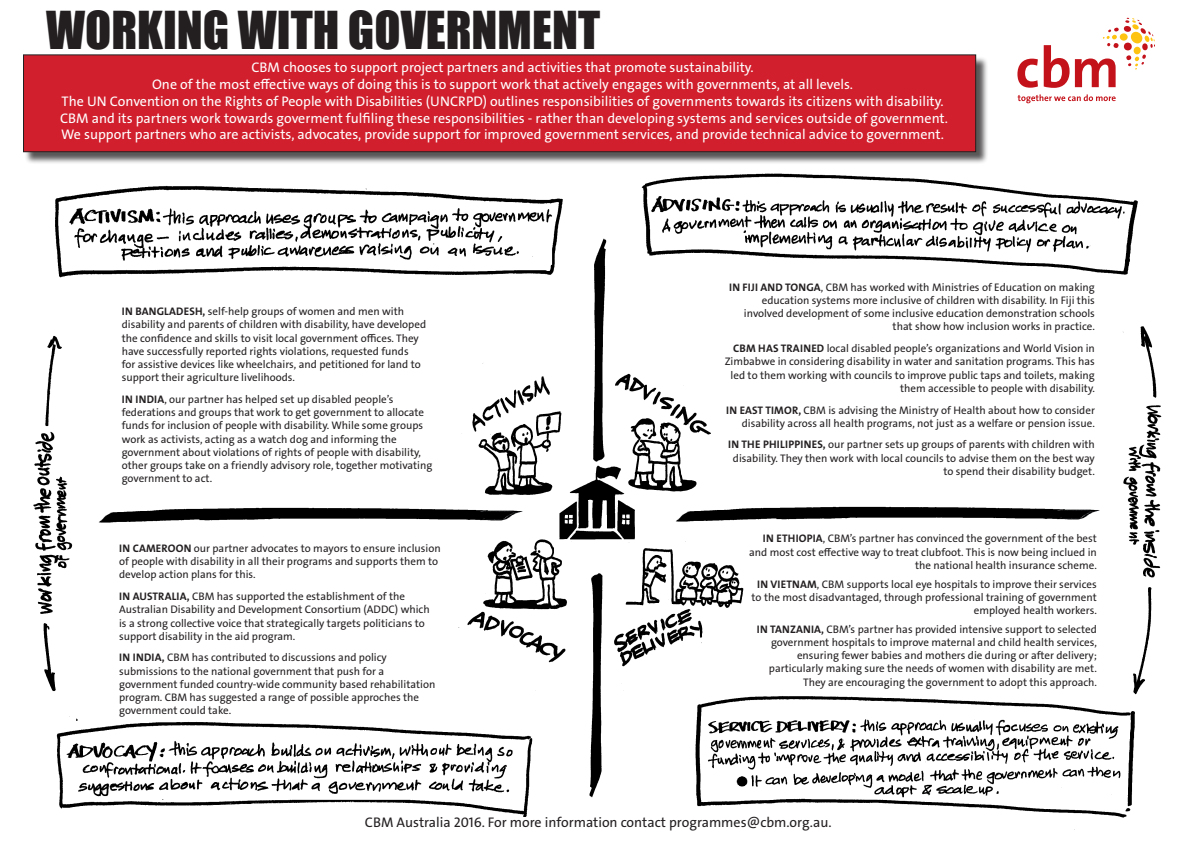
<style>
.page{position:relative;width:1191px;height:842px;background:#fff}
.page>*{position:absolute;margin:0;border:0;box-sizing:border-box;transform-origin:0 0}
.t1{font:48px "Impact";color:#231f20}
.t2{font:14px/16.8px "The Sans Os F";color:#fff;text-align:center}
.t3{font:14px "The Sans Os F";color:#231f20}
.t4{font:11px/13.2px "The Sans Os F";color:#231f20;text-align:right}
.s1{font-weight:700}
</style>
<div class="page">
<img style="left:458px;top:363px;width:286px;height:328px">
<img style="left:649px;top:500px;width:451px;height:33px">
<img style="left:574px;top:569px;width:36px;height:229px">
<img style="left:98px;top:501px;width:434px;height:33px">
<img style="left:695px;top:696px;width:440px;height:122px">
<img style="left:581px;top:238px;width:29px;height:224px">
<img style="left:1123px;top:326px;width:39px;height:369px">
<div style="left:24px;top:56px;width:964px;height:109px;background:#231f20;opacity:.75"></div>
<div style="left:24px;top:55px;width:951px;height:97px;background:#d11f2d"></div>
<div style="left:23px;top:54px;width:953px;height:98px;border:1px solid #231f20"></div>
<img style="left:641px;top:173px;width:497px;height:102px">
<img style="left:55px;top:185px;width:508px;height:93px">
<img style="left:56px;top:720px;width:477px;height:97px">
<img style="left:33px;top:335px;width:45px;height:385px">
<svg style="left:1017px;top:45px;width:52px;height:43px"></svg>
<svg style="left:1017px;top:94px;width:98px;height:9px"></svg>
<svg style="left:1075px;top:18px;width:80px;height:69px"></svg>
<h1 class="t1" style="left:46px;top:-7px;width:555px">WORKING WITH GOVERNMENT</h1>
<p class="t2" style="left:60px;top:59px;width:889px">CBM chooses to support project partners and activities that promote sustainability.<br>One of the most effective ways of doing this is to support work that actively engages with governments, at all levels.<br>The UN Convention on the Rights of People with Disabilities (UNCRPD) outlines responsibilities of governments towards its citizens with disability.<br>CBM and its partners work towards goverment fulfiling these responsibilities - rather than developing systems and services outside of government.<br>We support partners who are activists, advocates, provide support for improved government services, and provide technical advice to government.</p>
<p class="t4" style="left:122px;top:305px;width:306px;text-align:left"><span class="s1">IN BANGLADESH,</span> self-help groups of women and men with disability and parents of children with disability, have developed the confidence and skills to visit local government offices. They have successfully reported rights violations, requested funds<br>for assistive devices like wheelchairs, and petitioned for land to support their agriculture livelihoods.</p>
<p class="t4" style="left:122px;top:393px;width:312px;text-align:left"><span class="s1">IN INDIA</span>, our partner has helped set up disabled people’s federations and groups that work to get government to allocate funds for inclusion of people with disability. While some groups work as activists, acting as a watch dog and informing the government about violations of rights of people with disability, other groups take on a friendly advisory role, together motivating government to act.</p>
<p class="t4" style="left:119px;top:542px;width:323px;text-align:left"><span class="s1">IN CAMEROON</span> our partner advocates to mayors to ensure inclusion of people with disability in all their programs and supports them to develop action plans for this.</p>
<p class="t4" style="left:119px;top:590px;width:312px;text-align:left"><span class="s1">IN AUSTRALIA,</span> CBM has supported the establishment of the Australian Disability and Development Consortium (ADDC) which is a strong collective voice that strategically targets politicians to support disability in the aid program.</p>
<p class="t4" style="left:119px;top:651px;width:318px;text-align:left"><span class="s1">IN INDIA,</span> CBM has contributed to discussions and policy submissions to the national government that push for a government funded country-wide community based rehabilitation program. CBM has suggested a range of possible approches the government could take.</p>
<p class="t4" style="left:729px;top:281px;width:367px"><span class="s1">IN FIJI AND TONGA</span>, CBM has worked with Ministries of Education on making education systems more inclusive of children with disability. In Fiji this involved development of some inclusive education demonstration schools that show how inclusion works in practice.</p>
<p class="t4" style="left:724px;top:342px;width:372px"><span class="s1">CBM HAS TRAINED</span> local disabled people’s organizations and World Vision in Zimbabwe in considering disability in water and sanitation programs. This has led to them working with councils to improve public taps and toilets, making them accessible to people with disability.</p>
<p class="t4" style="left:726px;top:403px;width:370px"><span class="s1">IN EAST TIMOR,</span> CBM is advising the Ministry of Health about how to consider disability across all health programs, not just as a welfare or pension issue.</p>
<p class="t4" style="left:728px;top:438px;width:368px"><span class="s1">IN THE PHILIPPINES,</span> our partner sets up groups of parents with children with disability. They then work with local councils to advise them on the best way to spend their disability budget.</p>
<p class="t4" style="left:749px;top:532px;width:349px"><span class="s1">IN ETHIOPIA</span>, CBM’s partner has convinced the government of the best and most cost effective way to treat clubfoot. This is now being inclued in the national health insurance scheme.</p>
<p class="t4" style="left:751px;top:577px;width:347px"><span class="s1">IN VIETNAM</span>, CBM supports local eye hospitals to improve their services to the most disadvantaged, through professional training of government employed health workers.</p>
<p class="t4" style="left:757px;top:623px;width:341px"><span class="s1">IN TANZANIA,</span> CBM’s partner has provided intensive support to selected government hospitals to improve maternal and child health services, ensuring fewer babies and mothers die during or after delivery; particularly making sure the needs of women with disability are met.<br>They are encouraging the government to adopt this approach.</p>
<p class="t3" style="left:365px;top:814px;width:468px">CBM Australia 2016. For more information contact programmes@cbm.org.au.</p>
</div>
